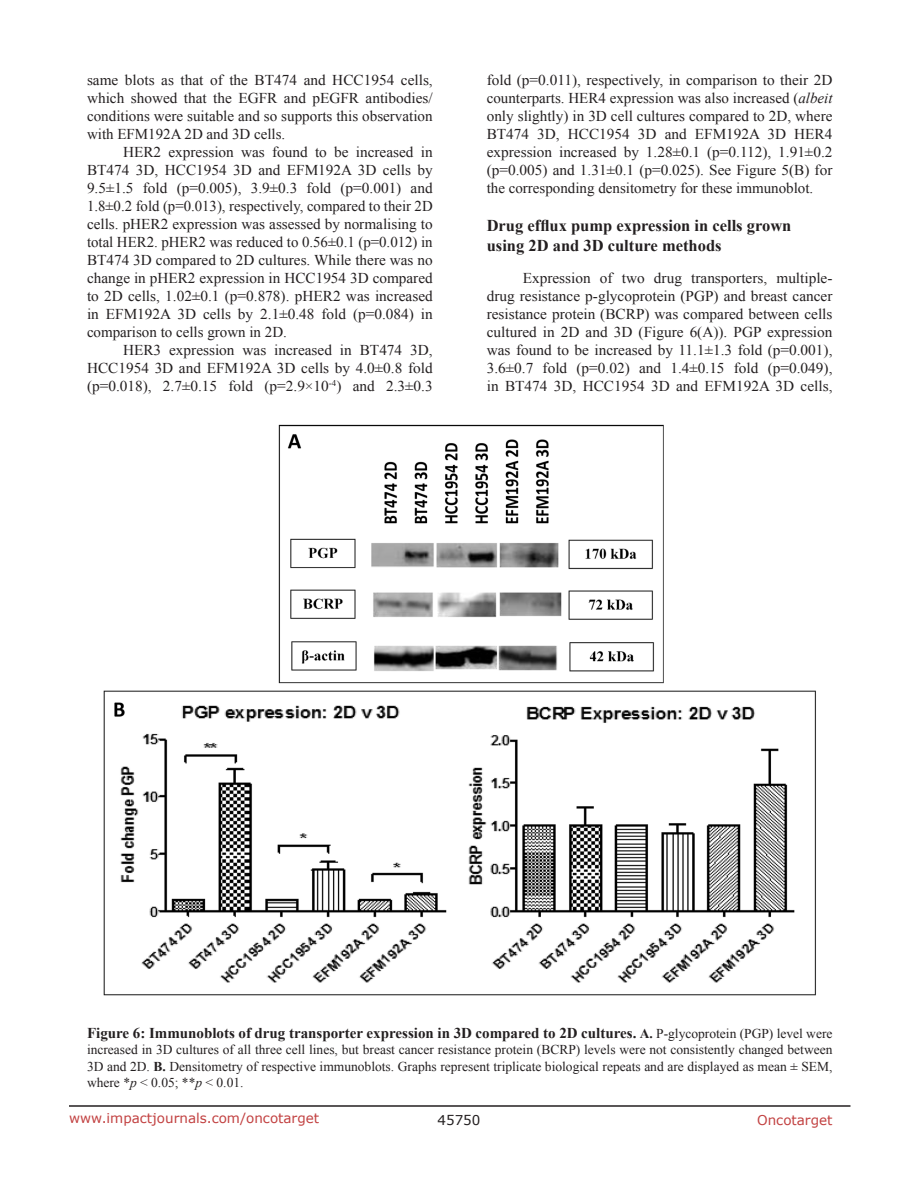
<style>
.page{position:relative;width:918px;height:1188px;background:#fff}
.page>*{position:absolute;margin:0;border:0;box-sizing:border-box;transform-origin:0 0}
.SubHeading{font:700 16.5px/19.8px "Times New Roman";color:#231f20}
.BodyText{font:15px/18px "Times New Roman";color:#231f20;text-align:justify}
.figuretext{font:700 15px "Times New Roman";color:#231f20}
.figuretext-2{font:13.5px/16.2px "Times New Roman";color:#231f20;text-align:justify}
.t1{font:13.5px "Verdana";color:#c24141}
.t2{font:13.5px "Verdana";color:#231f20}
.s1{font-style:italic}
.s2{font-size:13.5px}
.s3{font-weight:400;font-size:13.5px}
.s4{font-weight:700}
</style>
<div class="page">
<hr style="left:69px;top:1105px;width:781px;height:2px;background:#231f20">
<img style="left:103px;top:424px;width:713px;height:572px">
<p class="BodyText" style="left:87px;top:71px;width:347px">same blots as that of the BT474 and HCC1954 cells, which showed that the EGFR and pEGFR antibodies/ conditions were suitable and so supports this observation with EFM192A 2D and 3D cells.</p>
<p class="BodyText" style="left:87px;top:143px;width:347px;text-indent:36px">HER2 expression was found to be increased in BT474 3D, HCC1954 3D and EFM192A 3D cells by 9.5±1.5 fold (p=0.005), 3.9±0.3 fold (p=0.001) and 1.8±0.2 fold (p=0.013), respectively, compared to their 2D cells. pHER2 expression was assessed by normalising to total HER2. pHER2 was reduced to 0.56±0.1 (p=0.012) in BT474 3D compared to 2D cultures. While there was no change in pHER2 expression in HCC1954 3D compared to 2D cells, 1.02±0.1 (p=0.878). pHER2 was increased in EFM192A 3D cells by 2.1±0.48 fold (p=0.084) in comparison to cells grown in 2D.</p>
<p class="BodyText" style="left:87px;top:341px;width:347px;text-indent:36px">HER3 expression was increased in BT474 3D, HCC1954 3D and EFM192A 3D cells by 4.0±0.8 fold (p=0.018), 2.7±0.15 fold (p=2.9×10<sup>-4</sup>) and 2.3±0.3</p>
<p class="BodyText" style="left:487px;top:71px;width:347px">fold (p=0.011), respectively, in comparison to their 2D counterparts. HER4 expression was also increased (<span class="s1">albeit </span>only slightly) in 3D cell cultures compared to 2D, where BT474 3D, HCC1954 3D and EFM192A 3D HER4 expression increased by 1.28±0.1 (p=0.112), 1.91±0.2 (p=0.005) and 1.31±0.1 (p=0.025). See Figure 5(B) for the corresponding densitometry for these immunoblot.</p>
<p class="SubHeading" style="left:487px;top:215px;width:306px">Drug efflux pump expression in cells grown using 2D and 3D culture methods</p>
<p class="BodyText" style="left:487px;top:268px;width:347px;text-indent:36px">Expression of two drug transporters, multiple&shy;drug resistance p-glycoprotein (PGP) and breast cancer resistance protein (BCRP) was compared between cells cultured in 2D and 3D (Figure 6(A)). PGP expression was found to be increased by 11.1±1.3 fold (p=0.001), 3.6±0.7 fold (p=0.02) and 1.4±0.15 fold (p=0.049), in BT474 3D, HCC1954 3D and EFM192A 3D cells,</p>
<p class="figuretext" style="left:87px;top:1023px;width:747px">Figure 6: Immunoblots of drug transporter expression in 3D compared to 2D cultures. <span class="s2">A.</span> <span class="s3">P-glycoprotein (PGP) level were</span></p>
<p class="figuretext-2" style="left:87px;top:1042px;width:747px">increased in 3D cultures of all three cell lines, but breast cancer resistance protein (BCRP) levels were not consistently changed between 3D and 2D. <span class="s4">B.</span> Densitometry of respective immunoblots. Graphs represent triplicate biological repeats and are displayed as mean ± SEM, where *<span class="s1">p</span> &lt; 0.05; **<span class="s1">p</span> &lt; 0.01.</p>
<p class="t1" style="left:69px;top:1109px;width:252px">www.impactjournals.com/oncotarget</p>
<p class="t2" style="left:438px;top:1111px;width:44px">45750</p>
<p class="t1" style="left:757px;top:1111px;width:77px">Oncotarget</p>
</div>
